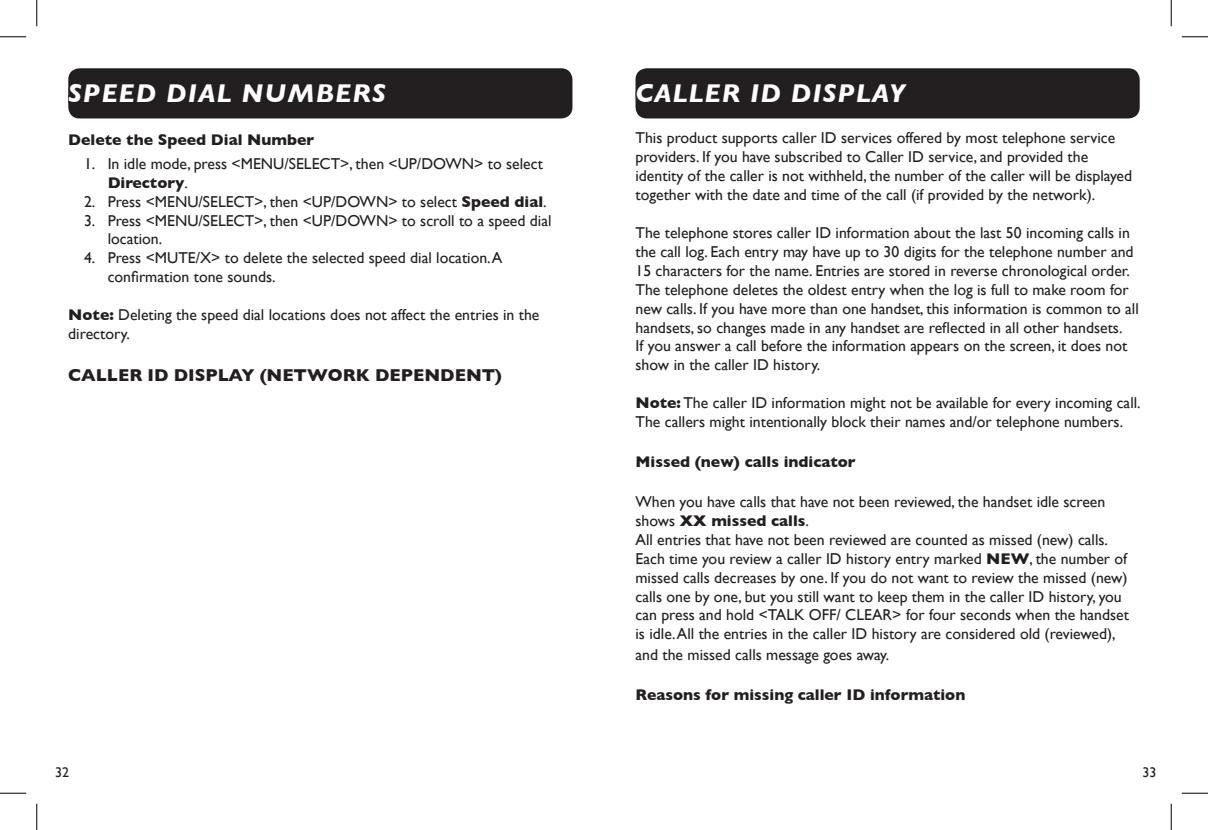
<style>
.page{position:relative;width:1208px;height:830px;background:#fff}
.page>*{position:absolute;margin:0;border:0;box-sizing:border-box;transform-origin:0 0}
.t1{font:italic 700 26.25px "Gill Sans";letter-spacing:.045em;color:#fff}
.Heading_1{font:700 17.5px "Gill Sans";color:#231f20}
.t2{font:15.75px/18.9px "Gill Sans";color:#231f20}
.Heading_2{font:700 15.75px "Gill Sans";color:#231f20}
.Heading_3{font:700 15.75px "Gill Sans";color:#231f20}
.t3{font:14px "Gill Sans";color:#231f20}
.s1{font-weight:700}
</style>
<div class="page">
<div style="left:68px;top:68px;width:504px;height:50px;background:#231f20;border-radius:11px"></div>
<div style="left:635px;top:68px;width:504px;height:50px;background:#231f20;border-radius:11px"></div>
<svg style="left:0;top:36px;width:26px;height:1px"></svg>
<svg style="left:1181px;top:36px;width:27px;height:1px"></svg>
<svg style="left:0;top:792px;width:26px;height:1px"></svg>
<svg style="left:1181px;top:792px;width:27px;height:1px"></svg>
<svg style="left:36px;top:0;width:1px;height:26px"></svg>
<svg style="left:36px;top:803px;width:1px;height:27px"></svg>
<svg style="left:1170px;top:0;width:1px;height:26px"></svg>
<svg style="left:1170px;top:803px;width:1px;height:27px"></svg>
<p class="t1" style="left:68px;top:78px;width:319px">SPEED DIAL NUMBERS</p>
<p class="t1" style="left:635px;top:78px;width:272px">CALLER ID DISPLAY</p>
<p class="Heading_3" style="left:68px;top:130px;width:247px">Delete the Speed Dial Number</p>
<p class="t2" style="left:108px;top:154px;width:437px;text-indent:-24px">1. In idle mode, press &lt;MENU/SELECT&gt;, then &lt;UP/DOWN&gt; to select<br><span class="s1">Directory</span>.</p>
<p class="t2" style="left:84px;top:192px;width:464px">2. Press &lt;MENU/SELECT&gt;, then &lt;UP/DOWN&gt; to select <span class="s1">Speed dial</span>.</p>
<p class="t2" style="left:108px;top:210px;width:445px;text-indent:-24px">3. Press &lt;MENU/SELECT&gt;, then &lt;UP/DOWN&gt; to scroll to a speed dial location.</p>
<p class="t2" style="left:108px;top:248px;width:396px;text-indent:-24px">4. Press &lt;MUTE/X&gt; to delete the selected speed dial location. A confirmation tone sounds.</p>
<p class="t2" style="left:68px;top:305px;width:473px"><span class="s1">Note:</span> Deleting the speed dial locations does not affect the entries in the directory.</p>
<p class="Heading_1" style="left:68px;top:365px;width:435px">CALLER ID DISPLAY (NETWORK DEPENDENT)</p>
<p class="t2" style="left:635px;top:128px;width:498px">This product supports caller ID services offered by most telephone service providers. If you have subscribed to Caller ID service, and provided the identity of the caller is not withheld, the number of the caller will be displayed together with the date and time of the call (if provided by the network).</p>
<p class="t2" style="left:635px;top:223px;width:505px">The telephone stores caller ID information about the last 50 incoming calls in the call log. Each entry may have up to 30 digits for the telephone number and 15 characters for the name. Entries are stored in reverse chronological order.<br>The telephone deletes the oldest entry when the log is full to make room for new calls. If you have more than one handset, this information is common to all handsets, so changes made in any handset are reflected in all other handsets.<br>If you answer a call before the information appears on the screen, it does not show in the caller ID history.</p>
<p class="t2" style="left:635px;top:393px;width:507px"><span class="s1">Note:</span> The caller ID information might not be available for every incoming call.<br>The callers might intentionally block their names and/or telephone numbers.</p>
<p class="Heading_2" style="left:635px;top:452px;width:222px">Missed (new) calls indicator</p>
<p class="t2" style="left:635px;top:492px;width:471px">When you have calls that have not been reviewed, the handset idle screen shows <span class="s1">XX missed calls</span>.</p>
<p class="t2" style="left:635px;top:530px;width:495px">All entries that have not been reviewed are counted as missed (new) calls.<br>Each time you review a caller ID history entry marked <span class="s1">NEW</span>, the number of missed calls decreases by one. If you do not want to review the missed (new) calls one by one, but you still want to keep them in the caller ID history, you can press and hold &lt;TALK OFF/ CLEAR&gt; for four seconds when the handset is idle. All the entries in the caller ID history are considered old (reviewed),</p>
<p class="t2" style="left:635px;top:645px;width:255px">and the missed calls message goes away.</p>
<p class="Heading_2" style="left:635px;top:685px;width:331px">Reasons for missing caller ID information</p>
<p class="t3" style="left:55px;top:763px;width:16px">32</p>
<p class="t3" style="left:1142px;top:763px;width:16px">33</p>
</div>
